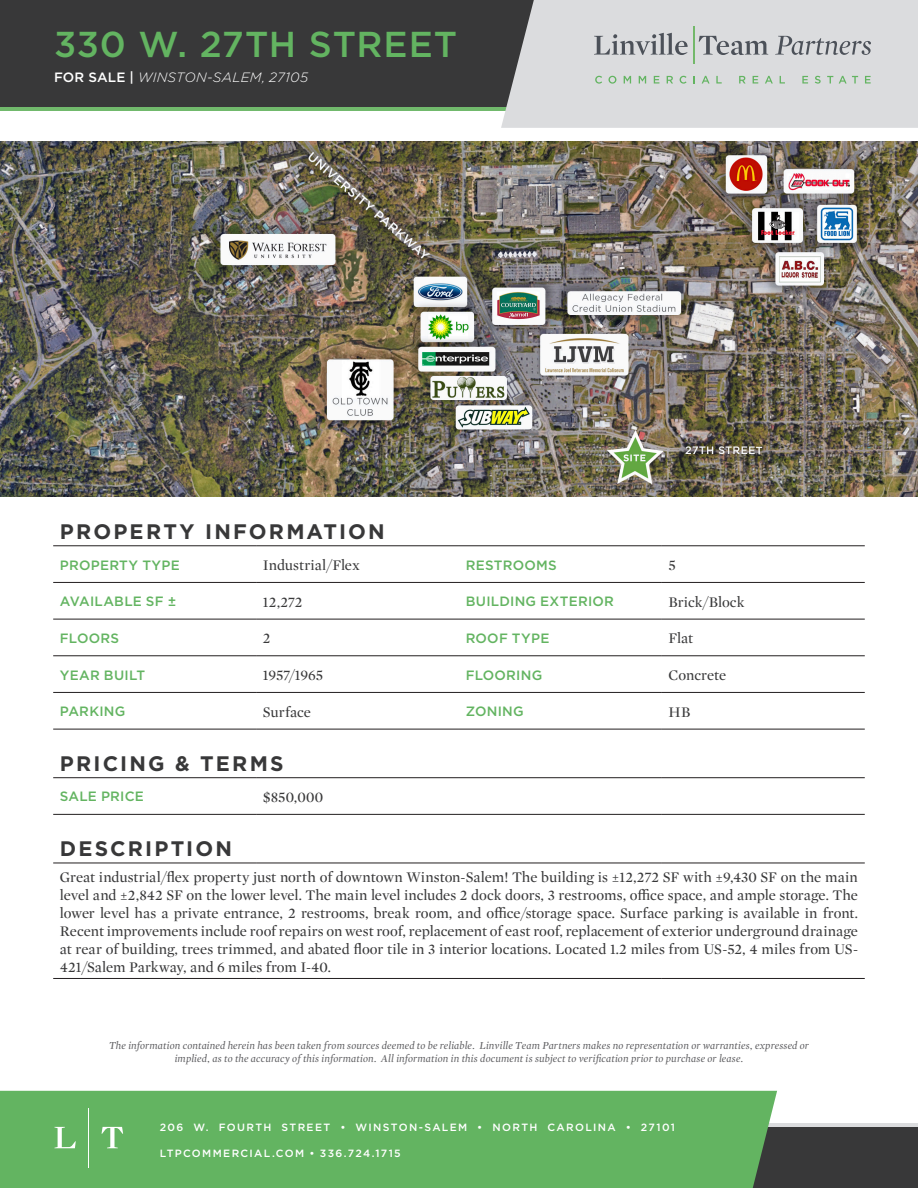
<style>
.page{position:relative;width:918px;height:1188px;background:#fff}
.page>*{position:absolute;margin:0;border:0;box-sizing:border-box;transform-origin:0 0}
.t1{font:500 36px "Gotham";letter-spacing:.02em;color:#63b461}
.t2{font:700 21px "Gotham";letter-spacing:.105em;color:#383839}
.t3{font:15px/18px "Mercury Display";letter-spacing:-.005em;color:#383839;text-align:justify}
.t4{font:500 13.5px "Gotham";letter-spacing:.02em;color:#63b461}
.t5{font:italic 300 13.5px "Gotham";letter-spacing:.02em;color:#fff}
.t6{font:italic 10.95px/13.5px "Mercury Display";letter-spacing:.015em;color:#5f5f62;text-align:center}
.t7{font:500 10.5px "Gotham";letter-spacing:.125em;color:#fff}
.s1{font-weight:500;font-style:normal}
</style>
<div class="page">
<div style="left:0;top:1123px;width:918px;height:65px;background:#383839"></div>
<div style="left:0;top:0;width:918px;height:110px;background:#383839"></div>
<hr style="left:0;top:107px;width:918px;height:3px;background:#71b96c">
<div style="left:501px;top:0;width:417px;height:128px;background:#dbdcde"></div>
<svg style="left:594px;top:33px;width:94px;height:22px;background:#b1b3b7"></svg>
<hr style="left:693px;top:26px;width:1px;height:38px;background:#73b86a">
<svg style="left:699px;top:36px;width:69px;height:19px"></svg>
<svg style="left:775px;top:36px;width:96px;height:19px;background:#b5b7ba"></svg>
<svg style="left:595px;top:76px;width:7px;height:8px"></svg>
<svg style="left:608px;top:76px;width:8px;height:8px"></svg>
<svg style="left:624px;top:76px;width:7px;height:8px"></svg>
<svg style="left:639px;top:76px;width:7px;height:8px"></svg>
<svg style="left:654px;top:76px;width:5px;height:8px"></svg>
<svg style="left:667px;top:76px;width:6px;height:8px"></svg>
<svg style="left:680px;top:76px;width:7px;height:8px"></svg>
<svg style="left:693px;top:76px;width:2px;height:8px"></svg>
<svg style="left:702px;top:76px;width:8px;height:8px"></svg>
<svg style="left:716px;top:76px;width:6px;height:8px"></svg>
<svg style="left:739px;top:76px;width:7px;height:8px"></svg>
<svg style="left:753px;top:76px;width:5px;height:8px"></svg>
<svg style="left:765px;top:76px;width:8px;height:8px"></svg>
<svg style="left:780px;top:76px;width:5px;height:8px"></svg>
<svg style="left:802px;top:76px;width:6px;height:8px"></svg>
<svg style="left:815px;top:76px;width:6px;height:8px"></svg>
<svg style="left:827px;top:76px;width:6px;height:8px"></svg>
<svg style="left:839px;top:76px;width:19px;height:8px"></svg>
<svg style="left:865px;top:76px;width:6px;height:8px"></svg>
<hr style="left:0;top:1123px;width:918px;height:3px;background:#dbdcde">
<div style="left:0;top:1091px;width:777px;height:97px;background:#63b461"></div>
<svg style="left:54px;top:1127px;width:22px;height:21px"></svg>
<hr style="left:88px;top:1108px;width:1px;height:59px;background:#fff">
<svg style="left:102px;top:1127px;width:21px;height:21px"></svg>
<img style="left:0;top:141px;width:918px;height:356px">
<hr style="left:53px;top:582px;width:203px;height:1px;background:#231f20">
<hr style="left:256px;top:582px;width:203px;height:1px;background:#231f20">
<hr style="left:459px;top:582px;width:203px;height:1px;background:#231f20">
<hr style="left:662px;top:582px;width:203px;height:1px;background:#231f20">
<hr style="left:53px;top:655px;width:203px;height:1px;background:#231f20">
<hr style="left:256px;top:655px;width:203px;height:1px;background:#231f20">
<hr style="left:459px;top:655px;width:203px;height:1px;background:#231f20">
<hr style="left:662px;top:655px;width:203px;height:1px;background:#231f20">
<hr style="left:53px;top:692px;width:203px;height:1px;background:#231f20">
<hr style="left:256px;top:692px;width:203px;height:1px;background:#231f20">
<hr style="left:459px;top:692px;width:203px;height:1px;background:#231f20">
<hr style="left:662px;top:692px;width:203px;height:1px;background:#231f20">
<hr style="left:53px;top:729px;width:203px;height:1px;background:#231f20">
<hr style="left:256px;top:729px;width:203px;height:1px;background:#231f20">
<hr style="left:459px;top:729px;width:203px;height:1px;background:#231f20">
<hr style="left:662px;top:729px;width:203px;height:1px;background:#231f20">
<hr style="left:53px;top:814px;width:203px;height:1px;background:#231f20">
<hr style="left:256px;top:814px;width:203px;height:1px;background:#231f20">
<hr style="left:459px;top:814px;width:203px;height:1px;background:#231f20">
<hr style="left:662px;top:814px;width:203px;height:1px;background:#231f20">
<hr style="left:53px;top:863px;width:203px;height:1px;background:#231f20">
<hr style="left:256px;top:863px;width:203px;height:1px;background:#231f20">
<hr style="left:459px;top:863px;width:203px;height:1px;background:#231f20">
<hr style="left:662px;top:863px;width:203px;height:1px;background:#231f20">
<hr style="left:53px;top:978px;width:203px;height:1px;background:#231f20">
<hr style="left:256px;top:978px;width:203px;height:1px;background:#231f20">
<hr style="left:459px;top:978px;width:203px;height:1px;background:#231f20">
<hr style="left:662px;top:978px;width:203px;height:1px;background:#231f20">
<hr style="left:53px;top:545px;width:203px;height:1px;background:#231f20">
<hr style="left:256px;top:545px;width:203px;height:1px;background:#231f20">
<hr style="left:459px;top:545px;width:203px;height:1px;background:#231f20">
<hr style="left:662px;top:545px;width:203px;height:1px;background:#231f20">
<hr style="left:53px;top:619px;width:203px;height:1px;background:#231f20">
<hr style="left:256px;top:619px;width:203px;height:1px;background:#231f20">
<hr style="left:459px;top:619px;width:203px;height:1px;background:#231f20">
<hr style="left:662px;top:619px;width:203px;height:1px;background:#231f20">
<hr style="left:53px;top:777px;width:203px;height:1px;background:#231f20">
<hr style="left:256px;top:777px;width:203px;height:1px;background:#231f20">
<hr style="left:459px;top:777px;width:203px;height:1px;background:#231f20">
<hr style="left:662px;top:777px;width:203px;height:1px;background:#231f20">
<h1 class="t1" style="left:54px;top:20px;width:405px">330 W. 27TH STREET</h1>
<p class="t5" style="left:54px;top:68px;width:256px"><span class="s1">FOR SALE |</span> WINSTON-SALEM, 27105</p>
<p class="t2" style="left:60px;top:518px;width:326px">PROPERTY INFORMATION</p>
<p class="t4" style="left:60px;top:556px;width:121px">PROPERTY TYPE</p>
<p class="t3" style="left:263px;top:556px;width:98px">Industrial/Flex</p>
<p class="t4" style="left:466px;top:556px;width:93px">RESTROOMS</p>
<p class="t3" style="left:669px;top:556px;width:9px">5</p>
<p class="t4" style="left:60px;top:593px;width:118px">AVAILABLE SF ±</p>
<p class="t3" style="left:263px;top:592px;width:41px">12,272</p>
<p class="t4" style="left:466px;top:593px;width:150px">BUILDING EXTERIOR</p>
<p class="t3" style="left:669px;top:592px;width:77px">Brick/Block</p>
<p class="t4" style="left:60px;top:629px;width:61px">FLOORS</p>
<p class="t3" style="left:263px;top:629px;width:9px">2</p>
<p class="t4" style="left:466px;top:629px;width:85px">ROOF TYPE</p>
<p class="t3" style="left:669px;top:629px;width:26px">Flat</p>
<p class="t4" style="left:60px;top:666px;width:87px">YEAR BUILT</p>
<p class="t3" style="left:263px;top:666px;width:62px">1957/1965</p>
<p class="t4" style="left:466px;top:666px;width:78px">FLOORING</p>
<p class="t3" style="left:669px;top:666px;width:59px">Concrete</p>
<p class="t4" style="left:60px;top:703px;width:67px">PARKING</p>
<p class="t3" style="left:263px;top:702px;width:50px">Surface</p>
<p class="t4" style="left:466px;top:703px;width:60px">ZONING</p>
<p class="t3" style="left:669px;top:702px;width:23px">HB</p>
<p class="t2" style="left:60px;top:750px;width:225px">PRICING &amp; TERMS</p>
<p class="t4" style="left:60px;top:788px;width:86px">SALE PRICE</p>
<p class="t3" style="left:263px;top:788px;width:62px">$850,000</p>
<p class="t2" style="left:60px;top:835px;width:174px">DESCRIPTION</p>
<p class="t3" style="left:60px;top:867px;width:800px">Great industrial/flex property just north of downtown Winston-Salem! The building is ±12,272 SF with ±9,430 SF on the main level and ±2,842 SF on the lower level. The main level includes 2 dock doors, 3 restrooms, office space, and ample storage. The lower level has a private entrance, 2 restrooms, break room, and office/storage space. Surface parking is available in front.<br>Recent improvements include roof repairs on west roof, replacement of east roof, replacement of exterior underground drainage at rear of building, trees trimmed, and abated floor tile in 3 interior locations. Located 1.2 miles from US-52, 4 miles from US-421/Salem Parkway, and 6 miles from I-40.</p>
<p class="t6" style="left:109px;top:1038px;width:701px">The information contained herein has been taken from sources deemed to be reliable. Linville Team Partners makes no representation or warranties, expressed or implied, as to the accuracy of this information. All information in this document is subject to verification prior to purchase or lease.</p>
<p class="t7" style="left:160px;top:1120px;width:517px">206 W. FOURTH STREET • WINSTON-SALEM • NORTH CAROLINA • 27101</p>
<p class="t7" style="left:160px;top:1146px;width:243px">LTPCOMMERCIAL.COM • 336.724.1715</p>
</div>
